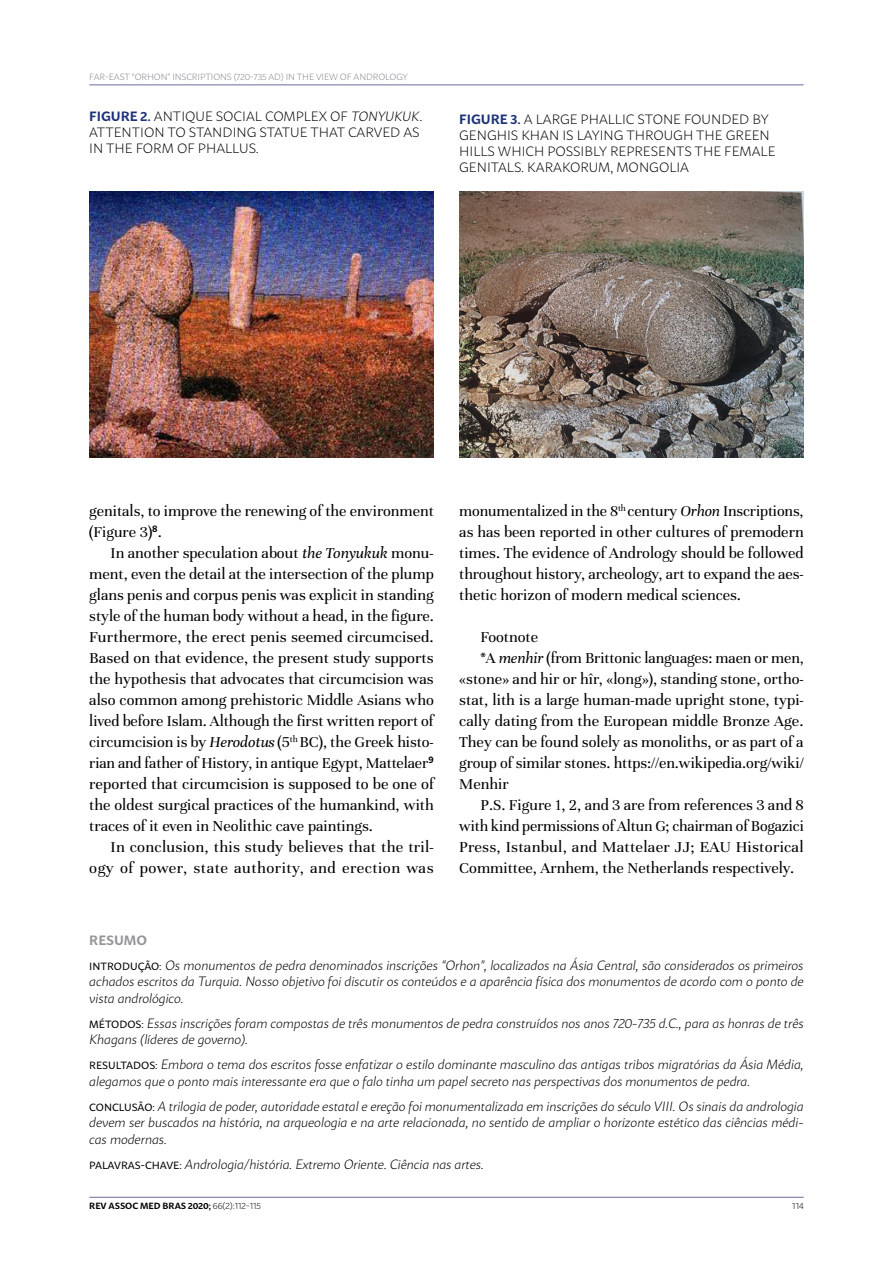
<style>
.page{position:relative;width:893px;height:1263px;background:#fff}
.page>*{position:absolute;margin:0;border:0;box-sizing:border-box;transform-origin:0 0}
.t1{font:16.5px/21px "Unna";color:#000;text-align:justify}
.t2{font:italic 200 13.5px/16.5px "Mato Sans";color:#000}
.t3{font:200 13.5px/16.2px "Mato Sans";color:#000}
.t4{font:200 9px "Mato Sans";letter-spacing:-.01em;color:#808285}
.t5{font:600 9px "Mato Sans";color:#000}
.t6{font:200 9px "Mato Sans";color:#000}
.s1{font-weight:600;color:#1e3278}
.s2{font-style:italic}
.s3{font-weight:600;font-style:normal;color:#939598}
.s4{font-weight:400;font-style:normal;font-size:10.5px}
.s5{font-weight:200}
</style>
<div class="page">
<hr style="left:89px;top:85px;width:715px;height:1px;background:#696c9f">
<hr style="left:89px;top:1197px;width:715px;height:1px;background:#696c9f">
<img style="left:89px;top:192px;width:345px;height:265px">
<img style="left:459px;top:192px;width:345px;height:265px">
<p class="t4" style="left:89px;top:68px;width:31px">FAR-EAST</p>
<p class="t4" style="left:132px;top:68px;width:17px">“ORHON</p>
<p class="t4" style="left:167px;top:68px;width:14px">” INSCRI</p>
<p class="t4" style="left:200px;top:68px;width:12px">PTIONS</p>
<p class="t4" style="left:234px;top:68px;width:70px">(720-735 AD) IN THE</p>
<p class="t4" style="left:316px;top:68px;width:51px">VIEW OF ANDROLO</p>
<p class="t4" style="left:396px;top:68px;width:13px">GY</p>
<p class="t3" style="left:89px;top:106px;width:334px"><span class="s1">FIGURE 2.</span> ANTIQUE SOCIAL COMP LEX OF <span class="s2">TONYUKUK</span>.<br>ATTENTION TO STANDING STATUE THAT CARVED AS<br>IN THE FORM OF PHALLUS.</p>
<p class="t3" style="left:459px;top:109px;width:318px"><span class="s1">FIGURE 3.</span> A LARGE PHALLIC STONE FOUNDED BY GENGHIS KHAN IS LAYING THROUGH THE GREEN HILLS WHICH POSSIBLY REPRESENTS THE FEMALE GENITALS. KARAKORUM, MONGOLIA</p>
<p class="t1" style="left:89px;top:500px;width:346px">genitals, to improve the renewing of the environment (Figure 3)<sup>8</sup>.</p>
<p class="t1" style="left:89px;top:542px;width:346px;text-indent:21px">In another speculation about <span class="s2">the Tonyukuk</span> monu&shy;ment, even the detail at the intersection of the plump glans penis and corpus penis was explicit in standing style of the human body without a head, in the figure.<br>Furthermore, the erect penis seemed circumcised.<br>Based on that evidence, the present study supports the hypothesis that advocates that circumcision was also common among prehistoric Middle Asians who lived before Islam. Although the first written report of circumcision is by <span class="s2">Herodotus</span> (5<sup>th</sup> BC), the Greek histo&shy;rian and father of History, in antique Egypt, Mattelaer<sup>9 </sup>reported that circumcision is supposed to be one of the oldest surgical practices of the humankind, with traces of it even in Neolithic cave paintings.</p>
<p class="t1" style="left:89px;top:836px;width:346px;text-align:right">In conclusion, this study believes that the tril&shy;ogy of power, state authority, and erection was</p>
<p class="t1" style="left:459px;top:500px;width:346px">monumentalized in the 8<sup>th</sup> century <span class="s2">Orhon</span> Inscriptions, as has been reported in other cultures of premodern times. The evidence of Andrology should be followed throughout history, archeology, art to expand the aes&shy;thetic horizon of modern medical sciences.</p>
<p class="t1" style="left:480px;top:626px;width:59px">Footnote</p>
<p class="t1" style="left:480px;top:647px;width:325px">*A <span class="s2">menhir</span> (from Brittonic languages: maen or men,</p>
<p class="t1" style="left:459px;top:668px;width:346px">«stone» and hir or hîr, «long»), standing stone, ortho-</p>
<p class="t1" style="left:459px;top:689px;width:346px">stat, lith is a large human-made upright stone, typi-</p>
<p class="t1" style="left:459px;top:710px;width:346px">cally dating from the European middle Bronze Age.</p>
<p class="t1" style="left:459px;top:731px;width:346px">They can be found solely as monoliths, or as part of a</p>
<p class="t1" style="left:459px;top:752px;width:346px">group of similar stones. https://en.wikipedia.org/wiki/</p>
<p class="t1" style="left:459px;top:773px;width:51px">Menhir</p>
<p class="t1" style="left:480px;top:794px;width:325px">P.S. Figure 1, 2, and 3 are from references 3 and 8</p>
<p class="t1" style="left:459px;top:815px;width:346px">with kind permissions of Altun G; chairman of Bogazici</p>
<p class="t1" style="left:459px;top:836px;width:346px">Press, Istanbul, and Mattelaer JJ; EAU Historical</p>
<p class="t1" style="left:459px;top:857px;width:337px">Committee, Arnhem, the Netherlands respectively.</p>
<p class="t2" style="left:89px;top:926px;width:716px;line-height:25px"><span class="s3">RESUMO<br></span><span class="s4">INTRODUÇÃO:</span> Os monumentos de pedra denominados inscrições “Orhon”, localizados na Ásia Central, são considerados os primeiros</p>
<p class="t2" style="left:89px;top:971px;width:716px">achados escritos da Turquia. Nosso objetivo foi discutir os conteúdos e a aparência física dos monumentos de acordo com o ponto de vista andrológico.</p>
<p class="t2" style="left:89px;top:1013px;width:716px"><span class="s4">MÉTODOS:</span> Essas inscrições foram compostas de três monumentos de pedra construídos nos anos 720-735 d.C., para as honras de três<br>Khagans (líderes de governo).</p>
<p class="t2" style="left:89px;top:1054px;width:716px"><span class="s4">RESULTADOS:</span> Embora o tema dos escritos fosse enfatizar o estilo dominante masculino das antigas tribos migratórias da Ásia Média, alegamos que o ponto mais interessante era que o falo tinha um papel secreto nas perspectivas dos monumentos de pedra.</p>
<p class="t2" style="left:89px;top:1096px;width:716px;text-align:justify"><span class="s4">CONCLUSÃO:</span> A trilogia de poder, autoridade estatal e ereção foi monumentalizada em inscrições do século VIII. Os sinais da andrologia devem ser buscados na história, na arqueologia e na arte relacionada, no sentido de ampliar o horizonte estético das ciências médi&shy;cas modernas.</p>
<p class="t2" style="left:89px;top:1154px;width:396px"><span class="s4">PALAVRAS-CHAVE:</span> Andrologia/história. Extremo Oriente. Ciência nas artes.</p>
<p class="t5" style="left:89px;top:1198px;width:173px">REV ASSOC MED BRAS 2020; <span class="s5">66(2):112-115</span></p>
<p class="t6" style="left:792px;top:1198px;width:13px">114</p>
</div>
